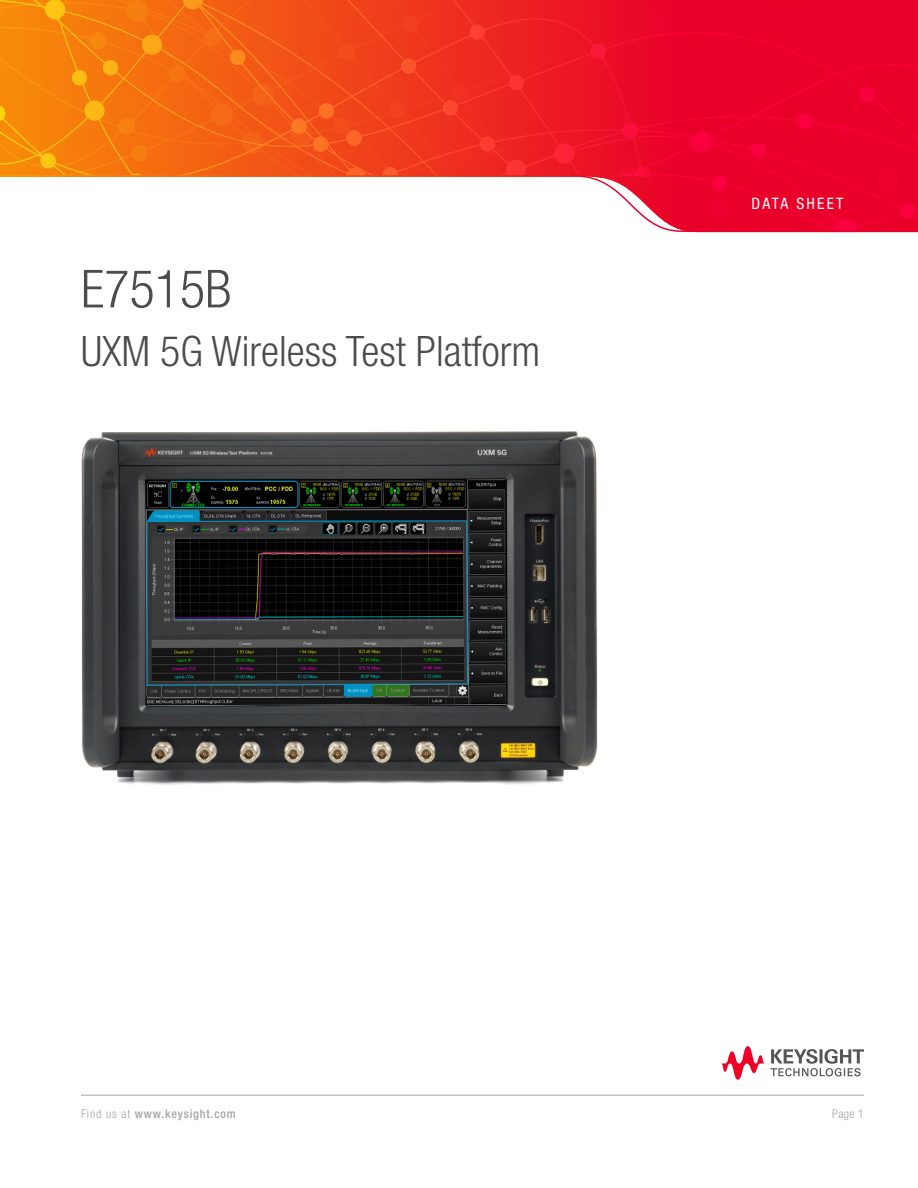
<style>
.page{position:relative;width:918px;height:1188px;background:#fff}
.page>*{position:absolute;margin:0;border:0;box-sizing:border-box;transform-origin:0 0}
.KT_-_Title{font:300 condensed 52.5px "Helvetica Neue LT Std";color:#4b4c4d}
.KT_-_Subtitle{font:300 condensed 42px "Helvetica Neue LT Std";color:#4b4c4d}
.t1{font:condensed 15.75px "Helvetica Neue LT Std";letter-spacing:.14em;color:#fff}
.t2{font:500 condensed 12px "Helvetica Neue LT Std";letter-spacing:.07em;color:#a4a1a9}
.t3{font:300 condensed 12px "Helvetica Neue LT Std";color:#a4a1a9}
.s1{font-weight:300}
</style>
<div class="page">
<hr style="left:81px;top:1095px;width:783px;height:1px;background:#a4a1a9">
<svg style="left:721px;top:1046px;width:143px;height:34px"></svg>
<svg style="left:0;top:0;width:918px;height:174px;background:#ef361e"></svg>
<svg style="left:0;top:174px;width:918px;height:59px"></svg>
<img style="left:81px;top:431px;width:517px;height:354px">
<p class="KT_-_Title" style="left:81px;top:258px;width:152px">E7515B</p>
<p class="KT_-_Subtitle" style="left:81px;top:327px;width:461px">UXM 5G Wireless Test Platform</p>
<p class="t1" style="left:752px;top:194px;width:93px">DATA SHEET</p>
<p class="t2" style="left:81px;top:1106px;width:156px"><span class="s1">Find us at</span> www.keysight.com</p>
<p class="t3" style="left:832px;top:1107px;width:33px">Page 1</p>
</div>
